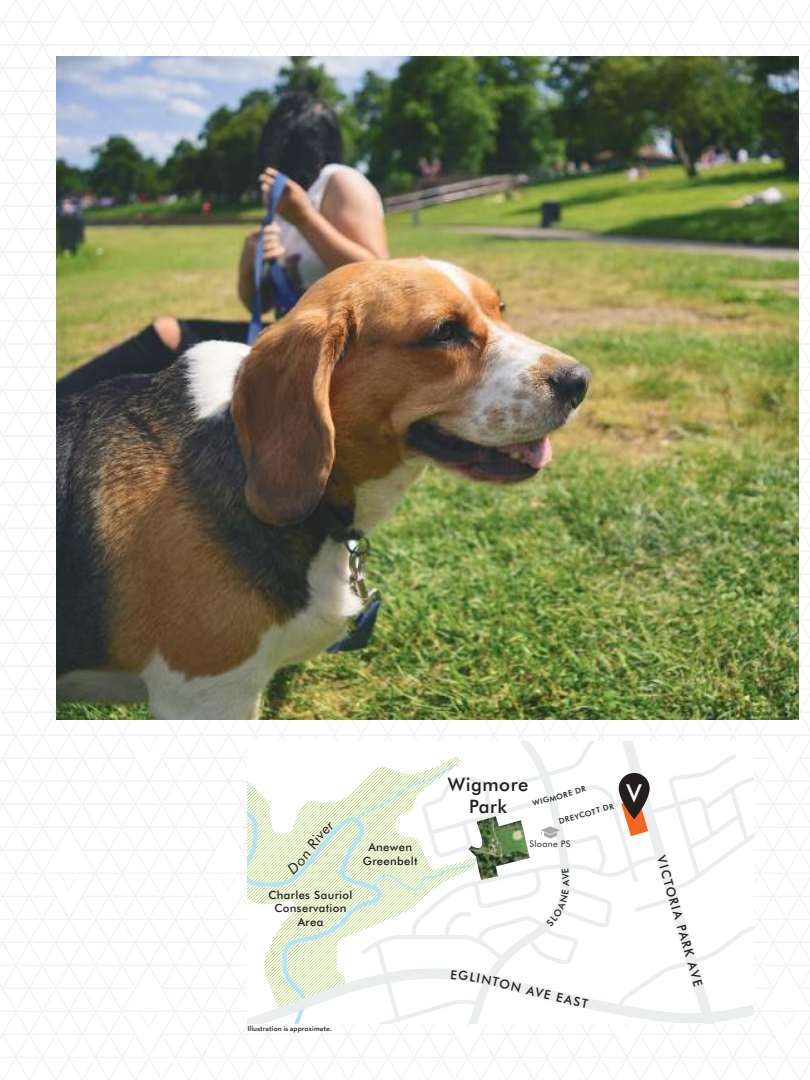
<style>
.page{position:relative;width:810px;height:1080px;background:#fff}
.page>*{position:absolute;margin:0;border:0;box-sizing:border-box;transform-origin:0 0}
.t1{font:500 24.75px "Futura BT";color:#fff}
.t2{font:500 18.62px/22.2px "Futura BT";letter-spacing:.03em;color:#241f1f;text-align:center}
.t3{font:500 12.38px "Futura BT";color:#241f1f}
.t4{font:500 11.38px/13.6px "Futura BT";letter-spacing:.03em;color:#241f1f;text-align:center}
.t5{font:9px "Futura BT";letter-spacing:.03em;color:#241f1f}
.t6{font:500 7.75px "Futura BT";color:#241f1f}
.t7{font:600 7.5px "Neutraface 2 Text";color:#241f1f}
</style>
<div class="page">
<img style="left:0;top:0;width:810px;height:1080px">
<p class="t4" style="left:268px;top:888px;width:86px">Charles Sauriol<br>Conservation<br>Area</p>
<p class="t4" style="left:363px;top:840px;width:56px">Anewen<br>Greenbelt</p>
<p class="t7" style="left:248px;top:1025px;width:86px">Illustration is approximate.</p>
<h2 class="t2" style="left:448px;top:773px;width:82px">Wigmore<br>Park</h2>
<p class="t6" style="left:532px;top:799px;width:56px;rotate:-16deg">WIGMORE DR</p>
<p class="t6" style="left:558px;top:817px;width:58px;rotate:-16deg">DREYCOTT DR</p>
<p class="t5" style="left:530px;top:840px;width:42px">Sloane PS</p>
<h1 class="t1" style="left:627px;top:779px;width:17px">V</h1>
<p class="t3" style="left:668px;top:854px;width:136px;rotate:74deg">VICTORIA PARK AVE</p>
</div>
